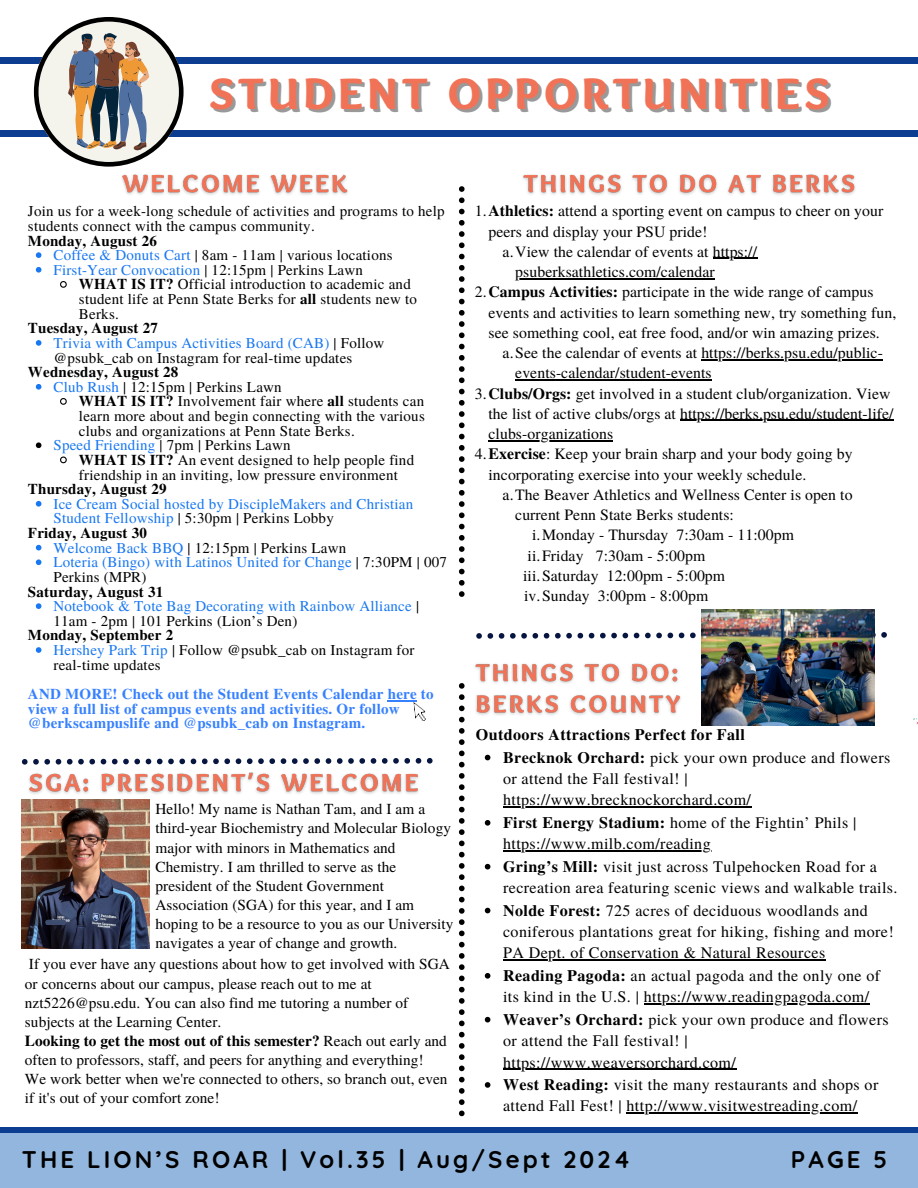
<style>
.page{position:relative;width:918px;height:1188px;background:#fff}
.page>*{position:absolute;margin:0;border:0;box-sizing:border-box;transform-origin:0 0}
.t1{font:900 45.75px "Sukar";letter-spacing:.1em;color:#f17357}
.t2{font:700 24px "Quicksand";letter-spacing:.13em;color:#000}
.t3{font:16.05px/21.9px "Te X Gyre Termes";letter-spacing:.025em;color:#000}
.t4{font:700 16.05px "Te X Gyre Termes";letter-spacing:.025em;color:#000}
.t5{font:15.75px/20.2px "Te X Gyre Termes";letter-spacing:.005em;color:#000}
.t6{font:15.3px/19.2px "Te X Gyre Termes";letter-spacing:.005em;color:#000}
.t7{font:15px/14.7px "Te X Gyre Termes";letter-spacing:.015em;color:#000}
.t8{font:15px/14.7px "Te X Gyre Termes";letter-spacing:.015em;color:#1877f2}
.t9{font:700 15px/14.7px "Te X Gyre Termes";letter-spacing:.015em;color:#3781ff}
.t10{font:700 15px "Te X Gyre Termes";letter-spacing:.015em;color:#000}
.s1{color:#1877f2}
.s2{color:#000}
.s3{font-weight:700}
</style>
<div class="page">
<svg style="left:459px;top:186px;width:6px;height:411px"></svg>
<svg style="left:459px;top:683px;width:6px;height:433px"></svg>
<div style="left:0;top:1133px;width:918px;height:55px;background:#92b6dd"></div>
<div style="left:0;top:1127px;width:918px;height:6px;background:#0c3d91"></div>
<svg style="left:476px;top:632px;width:411px;height:7px"></svg>
<img style="left:702px;top:609px;width:173px;height:116px">
<svg style="left:0;top:17px;width:918px;height:150px"></svg>
<svg style="left:36px;top:252px;width:5px;height:6px"></svg>
<svg style="left:36px;top:267px;width:5px;height:6px"></svg>
<svg style="left:60px;top:281px;width:7px;height:7px"></svg>
<svg style="left:36px;top:340px;width:5px;height:6px"></svg>
<svg style="left:36px;top:384px;width:5px;height:6px"></svg>
<svg style="left:60px;top:398px;width:7px;height:7px"></svg>
<svg style="left:36px;top:442px;width:5px;height:6px"></svg>
<svg style="left:60px;top:456px;width:7px;height:8px"></svg>
<svg style="left:36px;top:501px;width:5px;height:6px"></svg>
<svg style="left:36px;top:545px;width:5px;height:5px"></svg>
<svg style="left:36px;top:559px;width:5px;height:6px"></svg>
<svg style="left:36px;top:603px;width:5px;height:6px"></svg>
<svg style="left:36px;top:647px;width:5px;height:6px"></svg>
<svg style="left:388px;top:700px;width:38px;height:21px"></svg>
<svg style="left:22px;top:758px;width:411px;height:7px"></svg>
<img style="left:22px;top:800px;width:127px;height:149px">
<svg style="left:45px;top:920px;width:21px;height:5px"></svg>
<img style="left:523px;top:174px;width:333px;height:21px">
<img style="left:475px;top:663px;width:206px;height:52px">
<hr style="left:713px;top:258px;width:44px;height:1px;background:#000">
<hr style="left:515px;top:278px;width:200px;height:1px;background:#000">
<hr style="left:701px;top:359px;width:182px;height:1px;background:#000">
<hr style="left:515px;top:379px;width:197px;height:2px;background:#000">
<hr style="left:680px;top:420px;width:214px;height:1px;background:#000">
<hr style="left:489px;top:440px;width:124px;height:1px;background:#000">
<svg style="left:485px;top:755px;width:5px;height:5px"></svg>
<hr style="left:503px;top:807px;width:248px;height:1px;background:#000">
<svg style="left:485px;top:820px;width:5px;height:6px"></svg>
<hr style="left:503px;top:850px;width:208px;height:2px;background:#000">
<svg style="left:485px;top:864px;width:5px;height:6px"></svg>
<svg style="left:485px;top:908px;width:5px;height:5px"></svg>
<hr style="left:503px;top:960px;width:323px;height:1px;background:#000">
<svg style="left:485px;top:973px;width:5px;height:6px"></svg>
<hr style="left:644px;top:1003px;width:226px;height:2px;background:#000">
<svg style="left:485px;top:1017px;width:5px;height:6px"></svg>
<hr style="left:503px;top:1069px;width:233px;height:1px;background:#000">
<svg style="left:485px;top:1082px;width:5px;height:6px"></svg>
<hr style="left:627px;top:1113px;width:231px;height:1px;background:#000">
<img style="left:121px;top:174px;width:227px;height:21px">
<img style="left:24px;top:772px;width:395px;height:30px">
<p class="t1" style="left:209px;top:67px;width:622px">STUDENT OPPORTUNITIES</p>
<p class="t7" style="left:28px;top:203px;width:418px">Join us for a week-long schedule of activities and programs to help students connect with the campus community.</p>
<p class="t10" style="left:28px;top:229px;width:130px">Monday, August 26</p>
<h1 class="t7" style="left:53px;top:247px;width:341px"><span class="s1">Coffee &amp; Donuts Cart</span> | 8am - 11am | various locations</h1>
<p class="t8" style="left:53px;top:262px;width:311px">First-Year Convocation <span class="s2">| 12:15pm | Perkins Lawn</span></p>
<p class="t7" style="left:79px;top:276px;width:340px"><span class="s3">WHAT IS IT?</span> Official introduction to academic and student life at Penn State Berks for <span class="s3">all</span> students new to<br>Berks.</p>
<p class="t10" style="left:28px;top:317px;width:132px">Tuesday, August 27</p>
<p class="t7" style="left:53px;top:335px;width:332px"><span class="s1">Trivia with Campus Activities Board (CAB)</span> | Follow @psubk_cab on Instagram for real-time updates</p>
<p class="t10" style="left:28px;top:360px;width:152px">Wednesday, August 28</p>
<h4 class="t7" style="left:53px;top:379px;width:230px"><span class="s1">Club Rush</span> | 12:15pm | Perkins Lawn</h4>
<p class="t7" style="left:79px;top:393px;width:347px;text-align:justify"><span class="s3">WHAT IS IT?</span> Involvement fair where <span class="s3">all</span> students can learn more about and begin connecting with the various clubs and organizations at Penn State Berks.</p>
<h4 class="t7" style="left:53px;top:437px;width:239px"><span class="s1">Speed Friending</span> | 7pm | Perkins Lawn</h4>
<p class="t7" style="left:79px;top:452px;width:337px"><span class="s3">WHAT IS IT?</span> An event designed to help people find friendship in an inviting, low pressure environment</p>
<p class="t10" style="left:28px;top:477px;width:140px">Thursday, August 29</p>
<p class="t8" style="left:53px;top:496px;width:361px">Ice Cream Social hosted by DiscipleMakers and Christian<br>Student Fellowship <span class="s2">| 5:30pm | Perkins Lobby</span></p>
<p class="t10" style="left:28px;top:521px;width:120px">Friday, August 30</p>
<h4 class="t7" style="left:53px;top:540px;width:294px"><span class="s1">Welcome Back BBQ</span> | 12:15pm | Perkins Lawn</h4>
<p class="t8" style="left:53px;top:554px;width:395px">Loteria (Bingo) with Latinos United for Change <span class="s2">| 7:30PM | 007<br>Perkins (MPR)</span></p>
<h4 class="t10" style="left:28px;top:580px;width:137px">Saturday, August 31</h4>
<p class="t8" style="left:53px;top:598px;width:367px">Notebook &amp; Tote Bag Decorating with Rainbow Alliance <span class="s2">|<br>11am - 2pm | 101 Perkins (Lion’s Den)</span></p>
<p class="t10" style="left:28px;top:624px;width:147px">Monday, September 2</p>
<h4 class="t7" style="left:53px;top:642px;width:363px"><span class="s1">Hershey Park Trip</span> | Follow @psubk_cab on Instagram for real-time updates</h4>
<p class="t9" style="left:28px;top:686px;width:407px">AND MORE! Check out the Student Events Calendar here to view a full list of campus events and activities. Or follow @berkscampuslife and @psubk_cab on Instagram.</p>
<p class="t6" style="left:155px;top:799px;width:299px">Hello! My name is Nathan Tam, and I am a third-year Biochemistry and Molecular Biology major with minors in Mathematics and Chemistry. I am thrilled to serve as the president of the Student Government Association (SGA) for this year, and I am hoping to be a resource to you as our University navigates a year of change and growth.</p>
<p class="t6" style="left:25px;top:954px;width:427px">If you ever have any questions about how to get involved with SGA or concerns about our campus, please reach out to me at nzt5226@psu.edu. You can also find me tutoring a number of subjects at the Learning Center.</p>
<h3 class="t6" style="left:25px;top:1030px;width:424px"><span class="s3">Looking to get the most out of this semester?</span> Reach out early and often to professors, staff, and peers for anything and everything!<br>We work better when we're connected to others, so branch out, even if it's out of your comfort zone!</h3>
<p class="t5" style="left:489px;top:200px;width:396px;text-indent:-14px">1.<span class="s3">Athletics:</span> attend a sporting event on campus to cheer on your peers and display your PSU pride!</p>
<p class="t5" style="left:503px;top:241px;width:256px">a.View the calendar of events at https://</p>
<p class="t5" style="left:515px;top:261px;width:201px">psuberksathletics.com/calendar</p>
<p class="t5" style="left:489px;top:281px;width:409px;text-indent:-14px">2.<span class="s3">Campus Activities:</span> participate in the wide range of campus events and activities to learn something new, try something fun, see something cool, eat free food, and/or win amazing prizes.</p>
<p class="t5" style="left:503px;top:342px;width:382px">a.See the calendar of events at https://berks.psu.edu/public-</p>
<p class="t5" style="left:515px;top:362px;width:198px">events-calendar/student-events</p>
<p class="t5" style="left:475px;top:382px;width:420px;text-align:right">3.<span class="s3">Clubs/Orgs:</span> get involved in a student club/organization. View the list of active clubs/orgs at https://berks.psu.edu/student-life/</p>
<p class="t5" style="left:475px;top:423px;width:379px;text-indent:14px">clubs-organizations<br>4.<span class="s3">Exercise</span>: Keep your brain sharp and your body going by</p>
<p class="t5" style="left:489px;top:463px;width:319px">incorporating exercise into your weekly schedule.</p>
<p class="t5" style="left:515px;top:484px;width:339px;text-indent:-13px">a.The Beaver Athletics and Wellness Center is open to current Penn State Berks students:</p>
<p class="t5" style="left:532px;top:524px;width:264px">i.Monday - Thursday 7:30am - 11:00pm</p>
<p class="t5" style="left:528px;top:544px;width:179px">ii.Friday 7:30am - 5:00pm</p>
<p class="t5" style="left:523px;top:565px;width:204px">iii.Saturday 12:00pm - 5:00pm</p>
<p class="t5" style="left:524px;top:585px;width:186px">iv.Sunday 3:00pm - 8:00pm</p>
<p class="t4" style="left:476px;top:722px;width:271px">Outdoors Attractions Perfect for Fall</p>
<p class="t3" style="left:503px;top:746px;width:389px;line-height:21.3px"><span class="s3">Brecknok Orchard:</span> pick your own produce and flowers or attend the Fall festival! |</p>
<h4 class="t3" style="left:503px;top:788px;width:355px;line-height:22.5px">https://www.brecknockorchard.com/<br><span class="s3">First Energy Stadium:</span> home of the Fightin’ Phils |</h4>
<p class="t3" style="left:503px;top:832px;width:375px;line-height:22.5px">https://www.milb.com/reading<br><span class="s3">Gring’s Mill:</span> visit just across Tulpehocken Road for a</p>
<p class="t3" style="left:503px;top:876px;width:396px;line-height:22.5px">recreation area featuring scenic views and walkable trails.<br><span class="s3">Nolde Forest:</span> 725 acres of deciduous woodlands and</p>
<p class="t3" style="left:503px;top:920px;width:392px">coniferous plantations great for hiking, fishing and more!</p>
<p class="t3" style="left:503px;top:941px;width:379px">PA Dept. of Conservation &amp; Natural Resources<br><span class="s3">Reading Pagoda:</span> an actual pagoda and the only one of its kind in the U.S. | https://www.readingpagoda.com/</p>
<p class="t3" style="left:503px;top:1008px;width:387px;line-height:21.3px"><span class="s3">Weaver’s Orchard:</span> pick your own produce and flowers or attend the Fall festival! |</p>
<p class="t3" style="left:503px;top:1050px;width:377px">https://www.weaversorchard.com/<br><span class="s3">West Reading:</span> visit the many restaurants and shops or attend Fall Fest! | http://www.visitwestreading.com/</p>
<h4 class="t2" style="left:22px;top:1144px;width:610px">THE LION’S ROAR | Vol.35 | Aug/Sept 2024</h4>
<h4 class="t2" style="left:791px;top:1144px;width:98px">PAGE 5</h4>
</div>
